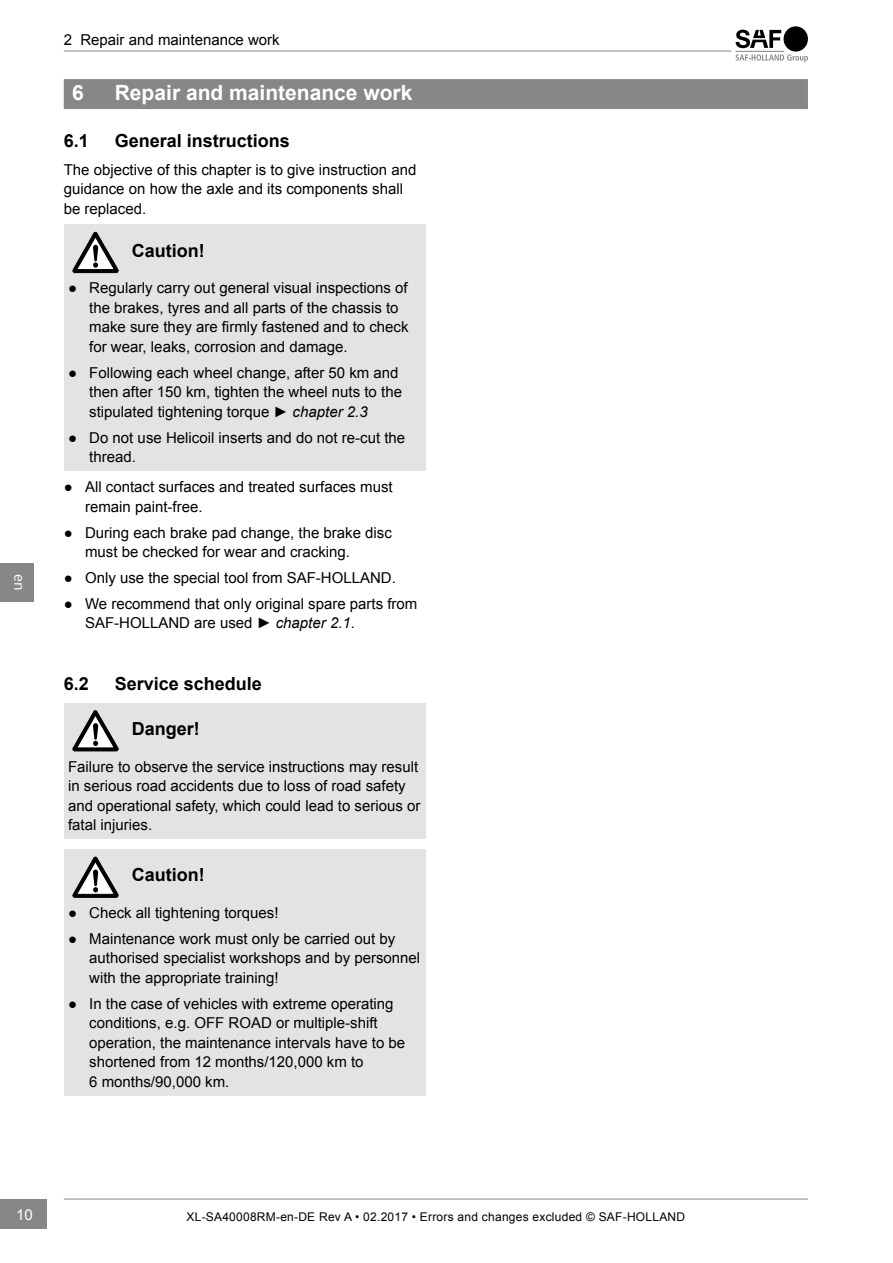
<style>
.page{position:relative;width:893px;height:1263px;background:#fff}
.page>*{position:absolute;margin:0;border:0;box-sizing:border-box;transform-origin:0 0}
.t1{font:700 21px "Arial";color:#fff}
.t2{font:700 18px "Arial";color:#000}
.t3{font:15px/19.5px "Arial";color:#000}
.t4{font:15px "Arial";color:#fff}
.t5{font:15px "Segoe UI";color:#fff}
.t6{font:12px "Arial";letter-spacing:.02em;color:#000}
.s1{font-style:italic}
</style>
<div class="page">
<hr style="left:64px;top:51px;width:667px;height:1px;background:#878787">
<hr style="left:736px;top:51px;width:48px;height:1px;background:#82838a">
<svg style="left:736px;top:54px;width:72px;height:8px"></svg>
<div style="left:784px;top:26px;width:24px;height:26px;background:#000;border-radius:50%"></div>
<svg style="left:736px;top:30px;width:45px;height:18px"></svg>
<div style="left:0;top:1199px;width:47px;height:30px;background:#878787"></div>
<div style="left:0;top:563px;width:34px;height:39px;background:#878787"></div>
<hr style="left:64px;top:1199px;width:744px;height:1px;background:#878787">
<div style="left:64px;top:79px;width:744px;height:30px;background:#878787"></div>
<div style="left:64px;top:224px;width:361px;height:246px;background:#e3e3e3"></div>
<div style="left:64px;top:703px;width:361px;height:136px;background:#e3e3e3"></div>
<div style="left:64px;top:849px;width:361px;height:246px;background:#e3e3e3"></div>
<svg style="left:72px;top:232px;width:47px;height:41px"></svg>
<svg style="left:72px;top:710px;width:47px;height:41px"></svg>
<svg style="left:72px;top:857px;width:47px;height:40px"></svg>
<p class="t5" style="left:30px;top:574px;width:18px;rotate:90deg">en</p>
<p class="t3" style="left:64px;top:30px;width:217px">2 Repair and maintenance work</p>
<h1 class="t1" style="left:72px;top:79px;width:13px">6</h1>
<h1 class="t1" style="left:115px;top:79px;width:299px">Repair and maintenance work</h1>
<p class="t2" style="left:64px;top:129px;width:27px">6.1</p>
<p class="t2" style="left:115px;top:129px;width:177px">General instructions</p>
<p class="t3" style="left:64px;top:160px;width:354px">The objective of this chapter is to give instruction and guidance on how the axle and its components shall be replaced.</p>
<p class="t2" style="left:132px;top:238px;width:74px">Caution!</p>
<p class="t3" style="left:89px;top:278px;width:321px;text-indent:-21px">● Regularly carry out general visual inspections of the brakes, tyres and all parts of the chassis to make sure they are firmly fastened and to check for wear, leaks, corrosion and damage.</p>
<p class="t3" style="left:89px;top:363px;width:314px;text-indent:-21px">● Following each wheel change, after 50 km and then after 150 km, tighten the wheel nuts to the stipulated tightening torque <span class="s1">► chapter 2.3</span></p>
<p class="t3" style="left:89px;top:428px;width:317px;text-indent:-21px">● Do not use Helicoil inserts and do not re-cut the thread.</p>
<p class="t3" style="left:85px;top:477px;width:309px;text-indent:-21px">● All contact surfaces and treated surfaces must remain paint-free.</p>
<p class="t3" style="left:85px;top:523px;width:308px;text-indent:-21px">● During each brake pad change, the brake disc must be checked for wear and cracking.</p>
<p class="t3" style="left:64px;top:568px;width:334px">● Only use the special tool from SAF-HOLLAND.</p>
<p class="t3" style="left:85px;top:594px;width:334px;text-indent:-21px">● We recommend that only original spare parts from<br>SAF-HOLLAND are used <span class="s1">► chapter 2.1</span>.</p>
<p class="t2" style="left:64px;top:672px;width:27px">6.2</p>
<p class="t2" style="left:115px;top:672px;width:149px">Service schedule</p>
<p class="t2" style="left:132px;top:717px;width:70px">Danger!</p>
<p class="t3" style="left:68px;top:757px;width:354px">Failure to observe the service instructions may result in serious road accidents due to loss of road safety and operational safety, which could lead to serious or fatal injuries.</p>
<p class="t2" style="left:132px;top:863px;width:74px">Caution!</p>
<p class="t3" style="left:68px;top:903px;width:212px">● Check all tightening torques!</p>
<p class="t3" style="left:89px;top:929px;width:332px;text-indent:-21px">● Maintenance work must only be carried out by authorised specialist workshops and by personnel with the appropriate training!</p>
<p class="t3" style="left:89px;top:994px;width:318px;text-indent:-21px">● In the case of vehicles with extreme operating conditions, e.g. OFF ROAD or multiple-shift operation, the maintenance intervals have to be shortened from 12 months/120,000 km to<br>6 months/90,000 km.</p>
<p class="t4" style="left:16px;top:1204px;width:18px">10</p>
<p class="t6" style="left:187px;top:1208px;width:500px">XL-SA40008RM-en-DE Rev A • 02.2017 • Errors and changes excluded © SAF-HOLLAND</p>
</div>
